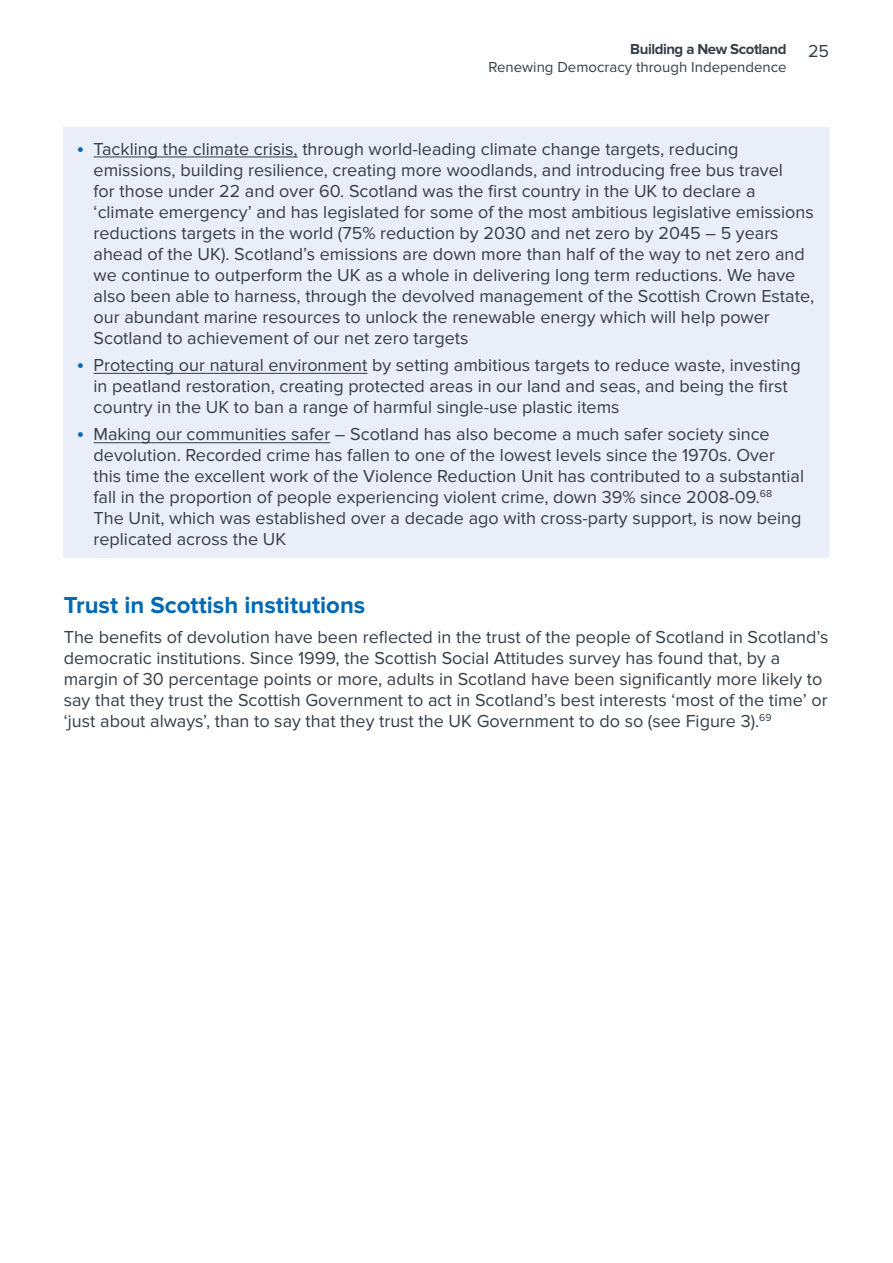
<style>
.page{position:relative;width:893px;height:1263px;background:#fff}
.page>*{position:absolute;margin:0;border:0;box-sizing:border-box;transform-origin:0 0}
.Head_Bold_Blue{font:700 24px "Proxima Nova";color:#0069b3}
.Body_Txt{font:18px/21px "Proxima Nova";color:#343e48}
.t1{font:15px/18px "Proxima Nova";color:#343e48}
.s1{font-weight:700}
.s2{font-size:18px}
.s3{font-size:22.5px;color:#0069b3}
</style>
<div class="page">
<div style="left:64px;top:128px;width:765px;height:430px;background:#eaeef9"></div>
<hr style="left:94px;top:157px;width:204px;height:1px;background:#343e48">
<hr style="left:94px;top:373px;width:273px;height:1px;background:#343e48">
<hr style="left:94px;top:442px;width:236px;height:1px;background:#343e48">
<p class="t1" style="left:488px;top:41px;width:342px;text-indent:142px"><span class="s1">Building a New Scotland</span> <span class="s2">25<br></span>Renewing Democracy through Independence</p>
<p class="Body_Txt" style="left:94px;top:138px;width:722px;text-indent:-17px"><span class="s3">•</span> Tackling the climate crisis, through world-leading climate change targets, reducing emissions, building resilience, creating more woodlands, and introducing free bus travel<br>for those under 22 and over 60. Scotland was the first country in the UK to declare a ‘climate emergency’ and has legislated for some of the most ambitious legislative emissions reductions targets in the world (75% reduction by 2030 and net zero by 2045 – 5 years ahead of the UK). Scotland’s emissions are down more than half of the way to net zero and we continue to outperform the UK as a whole in delivering long term reductions. We have also been able to harness, through the devolved management of the Scottish Crown Estate, our abundant marine resources to unlock the renewable energy which will help power Scotland to achievement of our net zero targets</p>
<p class="Body_Txt" style="left:94px;top:355px;width:709px;text-indent:-17px"><span class="s3">•</span> Protecting our natural environment by setting ambitious targets to reduce waste, investing in peatland restoration, creating protected areas in our land and seas, and being the first country in the UK to ban a range of harmful single-use plastic items</p>
<p class="Body_Txt" style="left:94px;top:424px;width:712px;text-indent:-17px"><span class="s3">•</span> Making our communities safer – Scotland has also become a much safer society since devolution. Recorded crime has fallen to one of the lowest levels since the 1970s. Over this time the excellent work of the Violence Reduction Unit has contributed to a substantial fall in the proportion of people experiencing violent crime, down 39% since 2008-09.<sup>68<br></sup>The Unit, which was established over a decade ago with cross-party support, is now being replicated across the UK</p>
<p class="Head_Bold_Blue" style="left:64px;top:591px;width:303px">Trust in Scottish institutions</p>
<p class="Body_Txt" style="left:64px;top:626px;width:766px">The benefits of devolution have been reflected in the trust of the people of Scotland in Scotland’s democratic institutions. Since 1999, the Scottish Social Attitudes survey has found that, by a margin of 30 percentage points or more, adults in Scotland have been significantly more likely to say that they trust the Scottish Government to act in Scotland’s best interests ‘most of the time’ or ‘just about always’, than to say that they trust the UK Government to do so (see Figure 3).<sup>69</sup></p>
</div>
